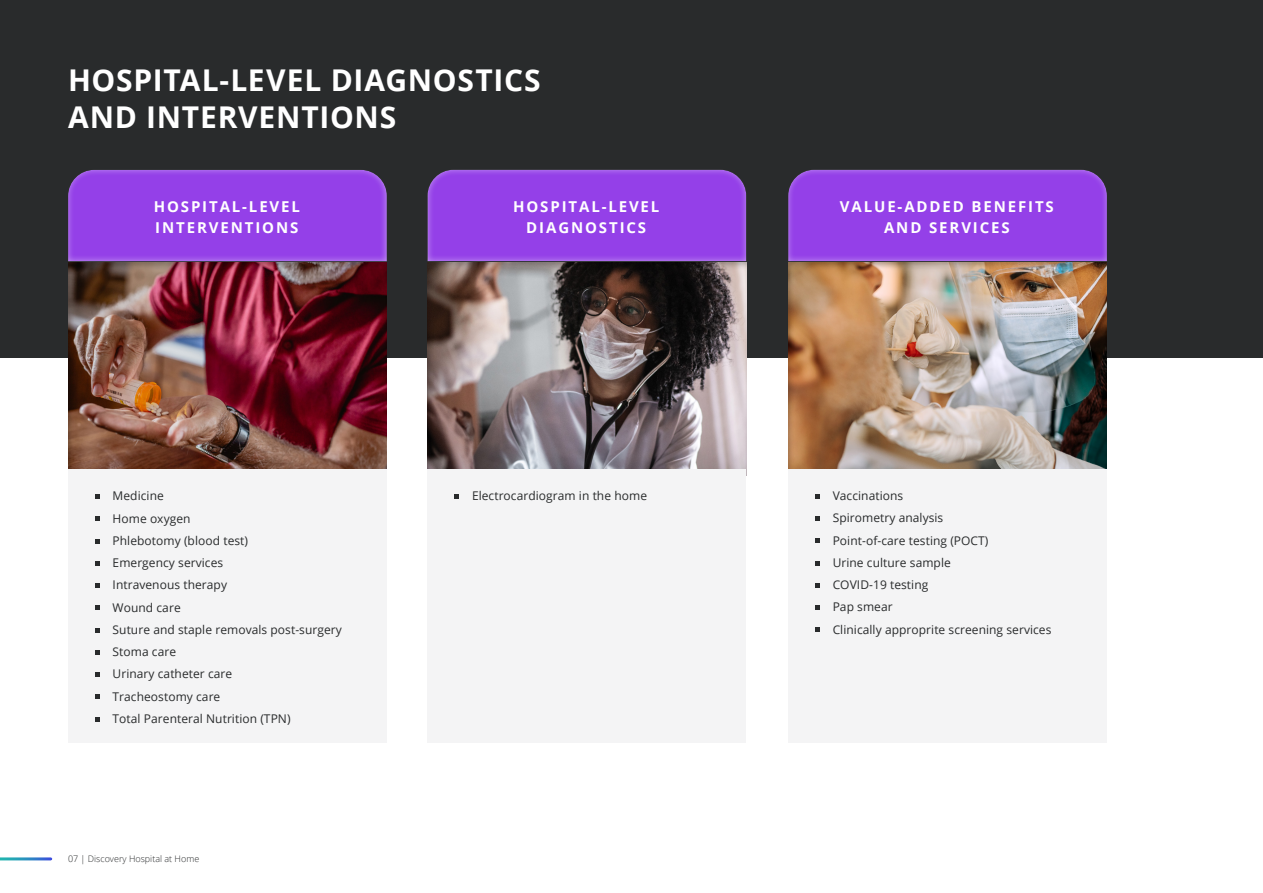
<style>
.page{position:relative;width:1263px;height:893px;background:#fff}
.page>*{position:absolute;margin:0;border:0;box-sizing:border-box;transform-origin:0 0}
.t1{font:700 30px/37.5px "Open Sans";letter-spacing:.025em;color:#fff}
.t2{font:700 15px/21px "Open Sans";letter-spacing:.125em;color:#fff;text-align:center}
.t3{font:12px/22.2px "Open Sans";letter-spacing:.005em;color:#292b2c}
.t4{font:300 9px "Open Sans";color:#292b2c}
</style>
<div class="page">
<div style="left:0;top:0;width:1263px;height:358px;background:#292b2c"></div>
<div style="left:55px;top:160px;width:346px;height:103px;background:#fff;opacity:.55"></div>
<div style="left:55px;top:251px;width:346px;height:225px;background:#000;opacity:.25"></div>
<div style="left:68px;top:469px;width:319px;height:274px;background:#f4f4f5"></div>
<svg style="left:95px;top:494px;width:5px;height:5px"></svg>
<svg style="left:95px;top:517px;width:5px;height:4px"></svg>
<svg style="left:95px;top:539px;width:5px;height:4px"></svg>
<svg style="left:95px;top:561px;width:5px;height:5px"></svg>
<svg style="left:95px;top:583px;width:5px;height:5px"></svg>
<svg style="left:95px;top:606px;width:5px;height:4px"></svg>
<svg style="left:95px;top:628px;width:5px;height:4px"></svg>
<svg style="left:95px;top:650px;width:5px;height:5px"></svg>
<svg style="left:95px;top:672px;width:5px;height:5px"></svg>
<svg style="left:95px;top:695px;width:5px;height:4px"></svg>
<svg style="left:95px;top:717px;width:5px;height:4px"></svg>
<div style="left:414px;top:160px;width:346px;height:103px;background:#fff;opacity:.55"></div>
<div style="left:414px;top:251px;width:346px;height:225px;background:#000;opacity:.25"></div>
<div style="left:427px;top:469px;width:319px;height:274px;background:#f4f4f5"></div>
<svg style="left:455px;top:494px;width:4px;height:5px"></svg>
<div style="left:775px;top:160px;width:346px;height:103px;background:#fff;opacity:.55"></div>
<div style="left:775px;top:251px;width:346px;height:225px;background:#000;opacity:.25"></div>
<div style="left:788px;top:469px;width:319px;height:274px;background:#f4f4f5"></div>
<svg style="left:815px;top:494px;width:5px;height:5px"></svg>
<svg style="left:815px;top:516px;width:5px;height:5px"></svg>
<svg style="left:815px;top:539px;width:5px;height:4px"></svg>
<svg style="left:815px;top:561px;width:5px;height:4px"></svg>
<svg style="left:815px;top:583px;width:5px;height:5px"></svg>
<svg style="left:815px;top:605px;width:5px;height:5px"></svg>
<svg style="left:815px;top:628px;width:5px;height:4px"></svg>
<h1 class="t1" style="left:68px;top:61px;width:474px">HOSPITAL-LEVEL DIAGNOSTICS<br>AND INTERVENTIONS</h1>
<p class="t2" style="left:154px;top:196px;width:148px;text-align:left">HOSPITAL-LEVEL<br>INTERVENTIONS</p>
<p class="t3" style="left:113px;top:485px;width:231px">Medicine<br>Home oxygen<br>Phlebotomy (blood test)<br>Emergency services<br>Intravenous therapy<br>Wound care<br>Suture and staple removals post-surgery<br>Stoma care<br>Urinary catheter care<br>Tracheostomy care<br>Total Parenteral Nutrition (TPN)</p>
<p class="t4" style="left:68px;top:853px;width:133px">07 | Discovery Hospital at Home</p>
<p class="t2" style="left:513px;top:196px;width:148px">HOSPITAL-LEVEL<br>DIAGNOSTICS</p>
<p class="t3" style="left:472px;top:484px;width:177px">Electrocardiogram in the home</p>
<p class="t2" style="left:840px;top:196px;width:215px">VALUE-ADDED BENEFITS<br>AND SERVICES</p>
<p class="t3" style="left:833px;top:484px;width:220px">Vaccinations<br>Spirometry analysis<br>Point-of-care testing (POCT)<br>Urine culture sample<br>COVID-19 testing<br>Pap smear<br>Clinically approprite screening services</p>
</div>
